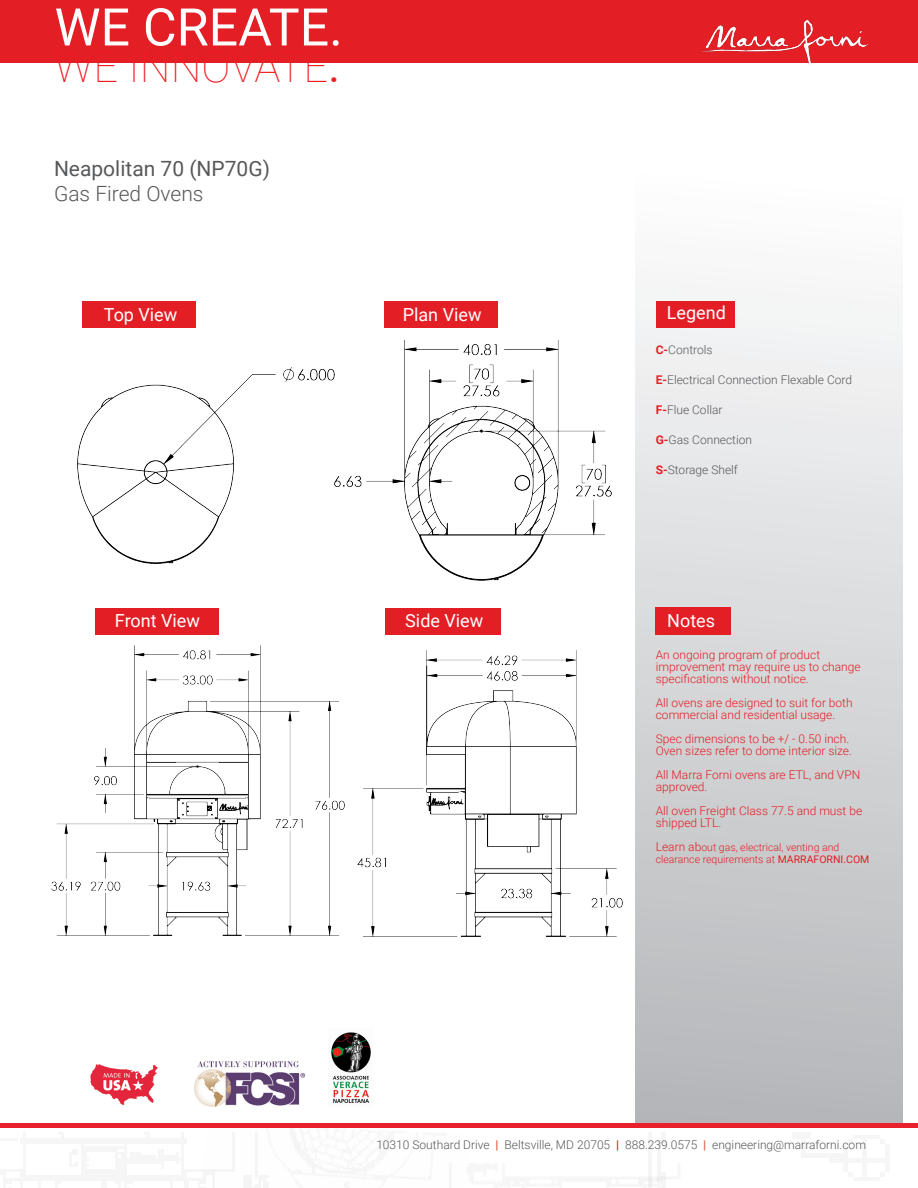
<style>
.page{position:relative;width:918px;height:1188px;background:#fff}
.page>*{position:absolute;margin:0;border:0;box-sizing:border-box;transform-origin:0 0}
.t1{font:51.9px "Roboto";color:#fff}
.t2{font:100 43.5px "Roboto";color:#ee1d23}
.t3{font:21px "Roboto";color:#57585a}
.t4{font:300 21px "Roboto";color:#57585a}
.Sub_Paragraph_Header{font:18px "Roboto";color:#fff}
.Sub_Paragraph{font:300 12px/12px "Roboto";color:#e41e25}
.Sub_Paragraph-2{font:300 12px "Roboto";color:#57585a}
.Sub_Paragraph-3{font:300 10.5px "Roboto";color:#e41e25}
.s1{font-weight:400}
.s2{font-weight:700;color:#e41e25}
.s3{font-weight:700;color:#e8212d}
.s4{font-size:12px}
.s5{font-weight:700;color:#e8583e}
</style>
<div class="page">
<div style="left:635px;top:173px;width:267px;height:1015px;background:linear-gradient(to bottom,#fff,#afb0b4)"></div>
<div style="left:626px;top:1127px;width:287px;height:61px;background:#fff"></div>
<img style="left:197px;top:1127px;width:90px;height:1px">
<img style="left:287px;top:1127px;width:151px;height:1px">
<img style="left:52px;top:646px;width:292px;height:290px">
<img style="left:357px;top:650px;width:265px;height:286px">
<div style="left:656px;top:607px;width:75px;height:28px;background:#e41e25"></div>
<div style="left:95px;top:608px;width:124px;height:26px;background:#e41e25"></div>
<div style="left:83px;top:302px;width:113px;height:26px;background:#e41e25"></div>
<div style="left:385px;top:301px;width:113px;height:27px;background:#e41e25"></div>
<div style="left:656px;top:301px;width:79px;height:27px;background:#e41e25"></div>
<div style="left:386px;top:608px;width:115px;height:26px;background:#e41e25"></div>
<hr style="left:0;top:1123px;width:918px;height:4px;background:#e8212d">
<div style="left:0;top:0;width:918px;height:62px;background:#e41e25"></div>
<img style="left:701px;top:20px;width:167px;height:45px">
<img style="left:331px;top:1032px;width:40px;height:71px">
<img style="left:77px;top:368px;width:258px;height:195px">
<img style="left:335px;top:340px;width:276px;height:241px">
<img style="left:90px;top:1064px;width:68px;height:41px">
<img style="left:194px;top:1061px;width:110px;height:45px">
<p class="t1" style="left:55px;top:-9px;width:290px">WE CREATE.</p>
<p class="t2" style="left:54px;top:36px;width:287px">WE INNOVATE<span class="s1">.</span></p>
<p class="t3" style="left:54px;top:154px;width:218px">Neapolitan 70 (NP70G)</p>
<p class="t4" style="left:54px;top:179px;width:151px">Gas Fired Ovens</p>
<p class="Sub_Paragraph_Header" style="left:104px;top:302px;width:75px">Top View</p>
<p class="Sub_Paragraph_Header" style="left:403px;top:302px;width:80px">Plan View</p>
<p class="Sub_Paragraph_Header" style="left:667px;top:300px;width:60px">Legend</p>
<p class="Sub_Paragraph-2" style="left:656px;top:341px;width:58px"><span class="s2">C-</span>Controls</p>
<p class="Sub_Paragraph-2" style="left:656px;top:371px;width:198px"><span class="s3">E-</span>Electrical Connection Flexable Cord</p>
<p class="Sub_Paragraph-2" style="left:656px;top:401px;width:68px"><span class="s2">F-</span>Flue Collar</p>
<p class="Sub_Paragraph-2" style="left:656px;top:431px;width:98px"><span class="s2">G-</span>Gas Connection</p>
<p class="Sub_Paragraph-2" style="left:656px;top:461px;width:84px"><span class="s2">S-</span>Storage Shelf</p>
<p class="Sub_Paragraph_Header" style="left:115px;top:608px;width:87px">Front View</p>
<p class="Sub_Paragraph_Header" style="left:405px;top:608px;width:80px">Side View</p>
<p class="Sub_Paragraph_Header" style="left:667px;top:608px;width:49px">Notes</p>
<p class="Sub_Paragraph" style="left:656px;top:648px;width:206px">An ongoing program of product improvement may require us to change specifications without notice.</p>
<p class="Sub_Paragraph" style="left:656px;top:696px;width:198px">All ovens are designed to suit for both commercial and residential usage.</p>
<p class="Sub_Paragraph" style="left:656px;top:732px;width:195px">Spec dimensions to be +/ - 0.50 inch.</p>
<p class="Sub_Paragraph" style="left:656px;top:744px;width:198px">Oven sizes refer to dome interior size.</p>
<p class="Sub_Paragraph" style="left:656px;top:768px;width:206px">All Marra Forni ovens are ETL, and VPN approved.</p>
<p class="Sub_Paragraph" style="left:656px;top:804px;width:208px">All oven Freight Class 77.5 and must be shipped LTL.</p>
<p class="Sub_Paragraph-3" style="left:656px;top:840px;width:185px"><span class="s4">Learn ab</span>out gas, electrical, venting and</p>
<p class="Sub_Paragraph-3" style="left:656px;top:852px;width:215px">clearance requirements at <span class="s1">MARRAFORNI.COM</span></p>
<p class="Sub_Paragraph-2" style="left:376px;top:1136px;width:491px">10310 Southard Drive <span class="s5">|</span> Beltsville, MD 20705 <span class="s2">|</span> 888.239.0575 <span class="s5">|</span> engineering@marraforni.com</p>
</div>
